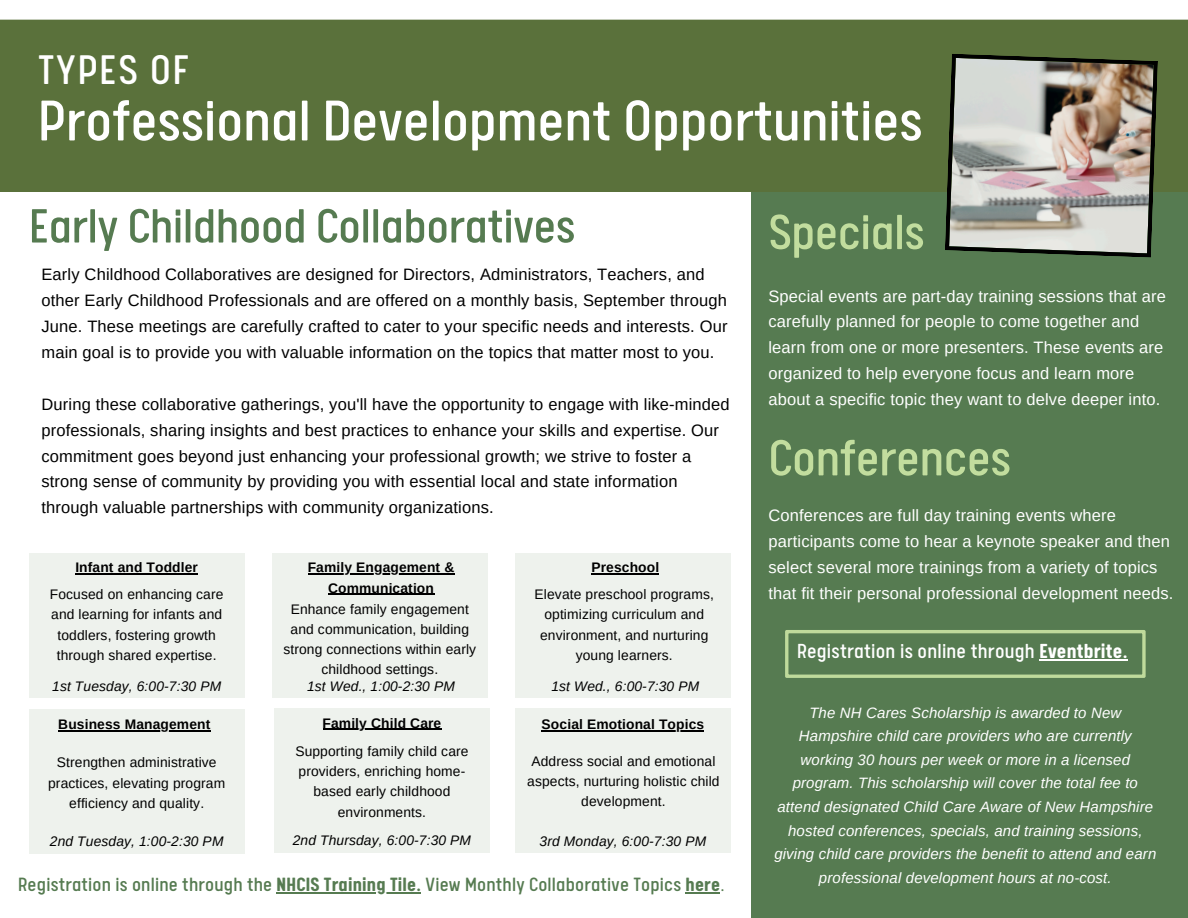
<style>
.page{position:relative;width:1188px;height:918px;background:#fff}
.page>*{position:absolute;margin:0;border:0;box-sizing:border-box;transform-origin:0 0}
.t1{font:64.5px "Calps";color:#fff}
.t2{font:57px "Calps";letter-spacing:-.005em;color:#c2dd9e}
.t3{font:55.5px "Calps";letter-spacing:-.005em;color:#c2dd9e}
.t4{font:54px "Calps";letter-spacing:-.005em;color:#567b51}
.t5{font:46.5px "Calps";letter-spacing:.04em;color:#fff}
.t6{font:22.8px "Calps";letter-spacing:.01em;color:#fff}
.t7{font:21.6px "Calps";letter-spacing:.01em;color:#567b51}
.t8{font:16.5px/25.8px "Arimo";letter-spacing:.01em;color:#000}
.t9{font:16.5px/25.8px "Arimo";letter-spacing:.01em;color:#fff}
.t10{font:italic 15px/23.7px "Arimo";letter-spacing:.01em;color:#fff;text-align:center}
.t11{font:13.8px/20.2px "Arimo";letter-spacing:.01em;color:#000;text-align:center}
.t12{font:italic 13.8px "Arimo";letter-spacing:.01em;color:#000}
.t13{font:700 13.8px/20.2px "Arimo";letter-spacing:.01em;color:#000;text-align:center}
.s1{font-weight:700}
</style>
<div class="page">
<div style="left:751px;top:169px;width:437px;height:749px;background:#567b51"></div>
<div style="left:0;top:20px;width:1188px;height:172px;background:#5a713b"></div>
<div style="left:29px;top:554px;width:215px;height:144px;background:#eef2ed"></div>
<hr style="left:75px;top:573px;width:123px;height:2px;background:#000">
<div style="left:515px;top:554px;width:215px;height:144px;background:#eef2ed"></div>
<hr style="left:591px;top:573px;width:68px;height:2px;background:#000">
<div style="left:272px;top:554px;width:215px;height:144px;background:#eef2ed"></div>
<hr style="left:308px;top:573px;width:146px;height:2px;background:#000">
<hr style="left:328px;top:594px;width:106px;height:1px;background:#000">
<div style="left:29px;top:709px;width:215px;height:145px;background:#eef2ed"></div>
<hr style="left:58px;top:730px;width:152px;height:1px;background:#000">
<div style="left:275px;top:708px;width:215px;height:145px;background:#eef2ed"></div>
<hr style="left:323px;top:729px;width:118px;height:1px;background:#000">
<div style="left:515px;top:708px;width:215px;height:145px;background:#eef2ed"></div>
<hr style="left:542px;top:730px;width:162px;height:1px;background:#000">
<svg style="left:785px;top:630px;width:360px;height:48px"></svg>
<img style="left:945px;top:54px;width:213px;height:204px">
<hr style="left:277px;top:893px;width:144px;height:1px;background:#567b51">
<hr style="left:686px;top:893px;width:34px;height:1px;background:#567b51">
<hr style="left:1039px;top:659px;width:89px;height:2px;background:#fff">
<h6 class="t5" style="left:38px;top:51px;width:152px">TYPES OF</h6>
<p class="t1" style="left:38px;top:94px;width:886px">Professional Development Opportunities</p>
<p class="t4" style="left:29px;top:203px;width:548px">Early Childhood Collaboratives</p>
<h6 class="t8" style="left:41px;top:262px;width:688px">Early Childhood Collaboratives are designed for Directors, Administrators, Teachers, and other Early Childhood Professionals and are offered on a monthly basis, September through June. These meetings are carefully crafted to cater to your specific needs and interests. Our main goal is to provide you with valuable information on the topics that matter most to you.</h6>
<p class="t8" style="left:41px;top:391px;width:690px">During these collaborative gatherings, you'll have the opportunity to engage with like-minded professionals, sharing insights and best practices to enhance your skills and expertise. Our commitment goes beyond just enhancing your professional growth; we strive to foster a strong sense of community by providing you with essential local and state information through valuable partnerships with community organizations.</p>
<h3 class="t13" style="left:75px;top:557px;width:124px">Infant and Toddler</h3>
<h1 class="t11" style="left:50px;top:584px;width:175px">Focused on enhancing care and learning for infants and toddlers, fostering growth through shared expertise.</h1>
<p class="t12" style="left:52px;top:678px;width:171px">1st Tuesday, 6:00-7:30 PM</p>
<h5 class="t13" style="left:58px;top:714px;width:154px">Business Management</h5>
<h2 class="t11" style="left:48px;top:753px;width:179px">Strengthen administrative practices, elevating program efficiency and quality.</h2>
<h5 class="t12" style="left:50px;top:833px;width:175px">2nd Tuesday, 1:00-2:30 PM</h5>
<h2 class="t13" style="left:308px;top:557px;width:148px">Family Engagement &amp;<br>Communication</h2>
<h5 class="t11" style="left:283px;top:599px;width:194px">Enhance family engagement and communication, building strong connections within early childhood settings.</h5>
<p class="t12" style="left:307px;top:678px;width:149px">1st Wed., 1:00-2:30 PM</p>
<h4 class="t12" style="left:551px;top:678px;width:149px">1st Wed., 6:00-7:30 PM</h4>
<h2 class="t13" style="left:591px;top:557px;width:69px">Preschool</h2>
<h5 class="t11" style="left:535px;top:584px;width:181px">Elevate preschool programs, optimizing curriculum and environment, and nurturing young learners.</h5>
<h5 class="t13" style="left:323px;top:713px;width:120px">Family Child Care</h5>
<h6 class="t11" style="left:295px;top:741px;width:175px">Supporting family child care providers, enriching home&shy;based early childhood environments.</h6>
<p class="t12" style="left:293px;top:832px;width:180px">2nd Thursday, 6:00-7:30 PM</p>
<p class="t13" style="left:542px;top:714px;width:164px">Social Emotional Topics</p>
<h6 class="t11" style="left:527px;top:751px;width:194px">Address social and emotional aspects, nurturing holistic child development.</h6>
<p class="t12" style="left:540px;top:834px;width:168px">3rd Monday, 6:00-7:30 PM</p>
<h6 class="t7" style="left:18px;top:876px;width:708px">Registration is online through the <span class="s1">NHCIS Training Tile.</span> View Monthly Collaborative Topics <span class="s1">here</span>.</h6>
<p class="t3" style="left:768px;top:209px;width:158px">Specials</p>
<p class="t9" style="left:768px;top:283px;width:399px">Special events are part-day training sessions that are carefully planned for people to come together and learn from one or more presenters. These events are organized to help everyone focus and learn more about a specific topic they want to delve deeper into.</p>
<h6 class="t2" style="left:768px;top:434px;width:244px">Conferences</h6>
<p class="t9" style="left:768px;top:502px;width:406px">Conferences are full day training events where participants come to hear a keynote speaker and then select several more trainings from a variety of topics that fit their personal professional development needs.</p>
<p class="t6" style="left:797px;top:642px;width:332px">Registration is online through <span class="s1">Eventbrite.</span></p>
<h4 class="t10" style="left:774px;top:700px;width:383px">The NH Cares Scholarship is awarded to New Hampshire child care providers who are currently working 30 hours per week or more in a licensed program. This scholarship will cover the total fee to attend designated Child Care Aware of New Hampshire hosted conferences, specials, and training sessions, giving child care providers the benefit to attend and earn professional development hours at no-cost.</h4>
</div>
